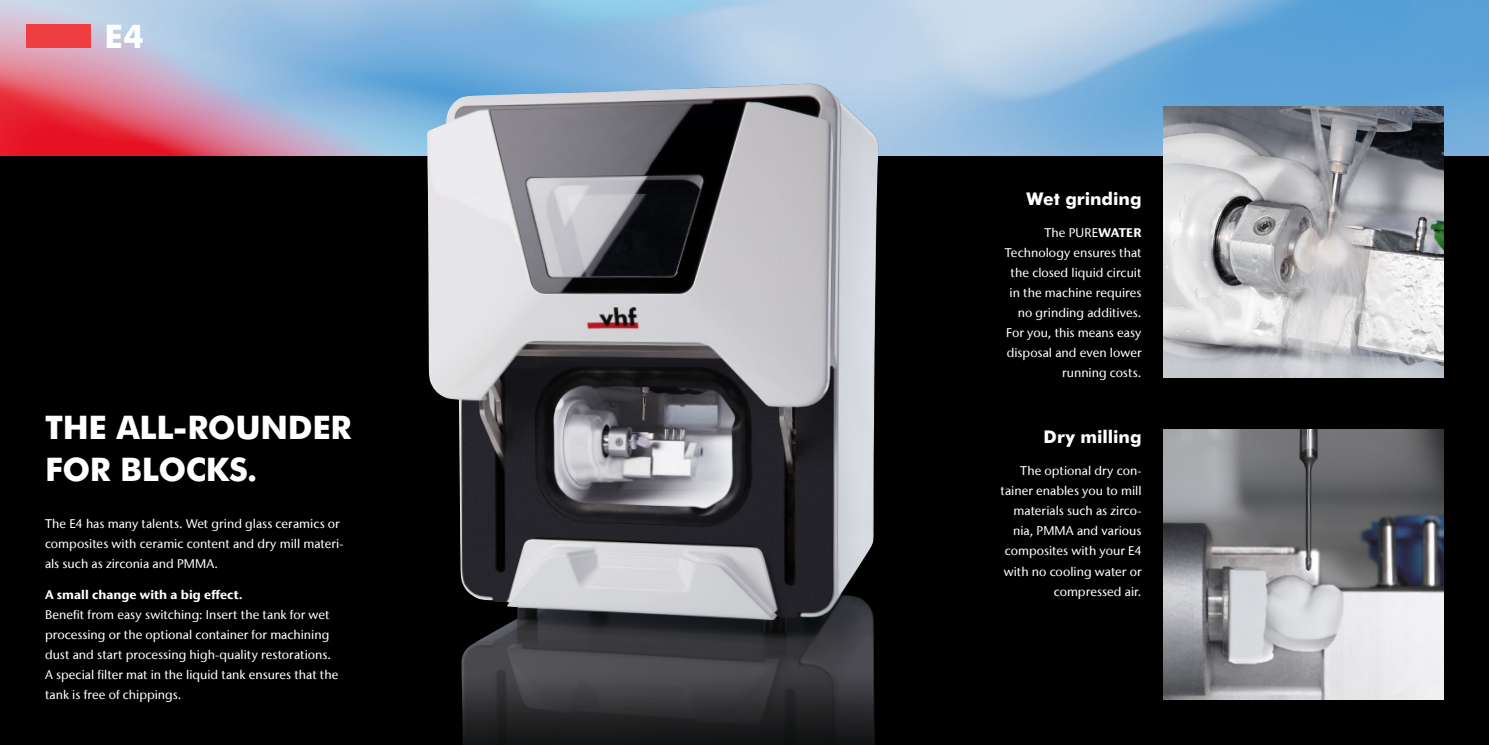
<style>
.page{position:relative;width:1489px;height:745px;background:#fff}
.page>*{position:absolute;margin:0;border:0;box-sizing:border-box;transform-origin:0 0}
.t1{font:800 32.5px/42.5px "Futura BT";letter-spacing:-.01em;color:#fff}
.t2{font:800 17.5px "Futura BT";color:#fff}
.t3{font:500 12.5px/20px "Stone Sans IIITC Com";color:#fff;text-align:right}
.t4{font:700 12.5px "Stone Sans IIITC Com";letter-spacing:.005em;color:#fff}
.s1{font-weight:700}
</style>
<div class="page">
<img style="left:0;top:0;width:1488px;height:156px">
<div style="left:0;top:156px;width:1488px;height:588px;background:#000"></div>
<img style="left:1163px;top:106px;width:280px;height:271px">
<img style="left:1163px;top:429px;width:280px;height:270px">
<div style="left:26px;top:25px;width:65px;height:23px;background:#ef3e42"></div>
<img style="left:426px;top:84px;width:452px;height:660px">
<h1 class="t1" style="left:104px;top:13px;width:40px">E4</h1>
<h1 class="t1" style="left:45px;top:404px;width:308px">THE ALL-ROUNDER<br>FOR BLOCKS.</h1>
<p class="t3" style="left:45px;top:513px;width:300px;text-align:left">The E4 has many talents. Wet grind glass ceramics or composites with ceramic content and dry mill materi&shy;als such as zirconia and PMMA.</p>
<p class="t4" style="left:45px;top:585px;width:199px">A small change with a big effect.</p>
<p class="t3" style="left:45px;top:603px;width:295px;text-align:left">Benefit from easy switching: Insert the tank for wet processing or the optional container for machining dust and start processing high-quality restorations.<br>A special filter mat in the liquid tank ensures that the tank is free of chippings.</p>
<h2 class="t2" style="left:1026px;top:186px;width:117px">Wet grinding</h2>
<p class="t3" style="left:1004px;top:222px;width:138px">The PURE<span class="s1">WATER<br></span>Technology ensures that the closed liquid circuit in the machine requires no grinding additives.<br>For you, this means easy disposal and even lower running costs.</p>
<h2 class="t2" style="left:1043px;top:424px;width:99px">Dry milling</h2>
<p class="t3" style="left:1000px;top:460px;width:142px">The optional dry con&shy;tainer enables you to mill materials such as zirco&shy;nia, PMMA and various composites with your E4 with no cooling water or compressed air.</p>
</div>
